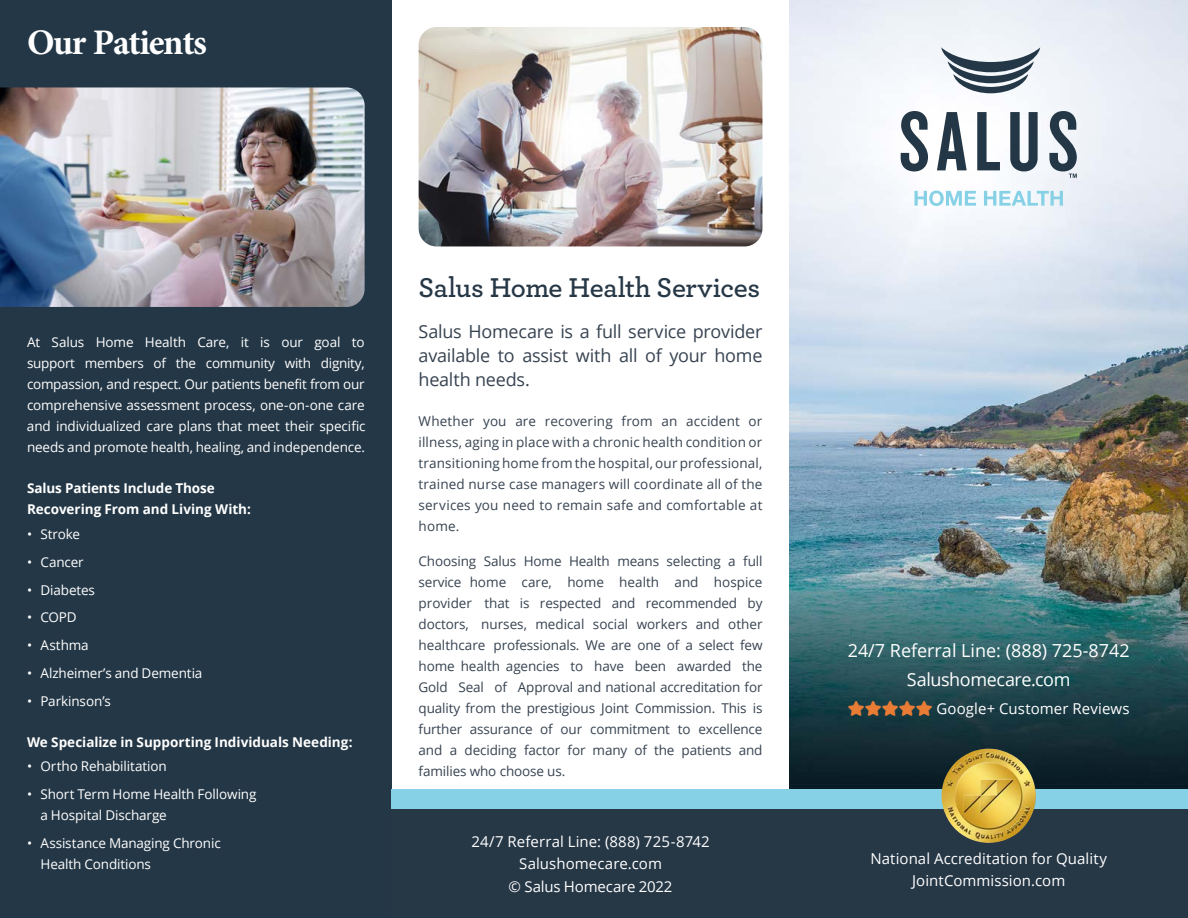
<style>
.page{position:relative;width:1188px;height:918px;background:#fff}
.page>*{position:absolute;margin:0;border:0;box-sizing:border-box;transform-origin:0 0}
.t1{font:700 36px "Minion Pro";letter-spacing:-.035em;color:#fff}
.t2{font:600 28.5px "Archer";letter-spacing:-.015em;color:#263746}
.t3{font:18px/24px "Open Sans";letter-spacing:-.015em;color:#374351;text-align:justify}
.t4{font:18px/28.5px "Open Sans";color:#fff;text-align:center}
.t5{font:15px/22.5px "Open Sans";letter-spacing:.005em;color:#fff;text-align:center}
.t6{font:13.5px/21px "Open Sans";letter-spacing:-.005em;color:#374351;text-align:justify}
.t7{font:13.5px/21px "Open Sans";letter-spacing:-.01em;color:#fff}
.t8{font:700 13.5px/21px "Open Sans";letter-spacing:-.005em;color:#fff}
</style>
<div class="page">
<div style="left:0;top:0;width:392px;height:918px;background:#243746"></div>
<img style="left:789px;top:0;width:399px;height:790px">
<div style="left:392px;top:809px;width:796px;height:109px;background:#263746"></div>
<div style="left:392px;top:790px;width:796px;height:19px;background:#86d1e6"></div>
<img style="left:0;top:87px;width:365px;height:220px">
<svg style="left:941px;top:47px;width:99px;height:46px"></svg>
<svg style="left:901px;top:111px;width:27px;height:60px"></svg>
<svg style="left:937px;top:112px;width:30px;height:58px"></svg>
<svg style="left:977px;top:112px;width:23px;height:58px"></svg>
<svg style="left:1010px;top:112px;width:28px;height:59px"></svg>
<svg style="left:1049px;top:111px;width:28px;height:67px"></svg>
<svg style="left:915px;top:191px;width:61px;height:15px"></svg>
<svg style="left:984px;top:191px;width:79px;height:15px"></svg>
<img style="left:941px;top:749px;width:95px;height:94px">
<img style="left:419px;top:27px;width:343px;height:219px">
<svg style="left:848px;top:700px;width:84px;height:16px"></svg>
<h1 class="t1" style="left:27px;top:17px;width:182px">Our Patients</h1>
<p class="t7" style="left:27px;top:331px;width:340px;text-align:justify">At Salus Home Health Care, it is our goal to support members of the community with dignity, compassion, and respect. Our patients benefit from our comprehensive assessment process, one-on-one care and individualized care plans that meet their specific needs and promote health, healing, and independence.</p>
<p class="t8" style="left:27px;top:477px;width:225px">Salus Patients Include Those<br>Recovering From and Living With:</p>
<p class="t7" style="left:27px;top:523px;width:55px">• Stroke</p>
<p class="t7" style="left:27px;top:551px;width:58px">• Cancer</p>
<p class="t7" style="left:27px;top:579px;width:70px">• Diabetes</p>
<p class="t7" style="left:27px;top:607px;width:51px">• COPD</p>
<p class="t7" style="left:27px;top:634px;width:63px">• Asthma</p>
<p class="t7" style="left:27px;top:662px;width:177px">• Alzheimer’s and Dementia</p>
<p class="t7" style="left:27px;top:690px;width:86px">• Parkinson’s</p>
<p class="t8" style="left:27px;top:731px;width:327px">We Specialize in Supporting Individuals Needing:</p>
<p class="t7" style="left:27px;top:756px;width:141px">• Ortho Rehabilitation</p>
<p class="t7" style="left:41px;top:783px;width:217px;text-indent:-14px">• Short Term Home Health Following a Hospital Discharge</p>
<p class="t7" style="left:40px;top:832px;width:182px;text-indent:-13px">• Assistance Managing Chronic<br>Health Conditions</p>
<h2 class="t2" style="left:419px;top:267px;width:343px">Salus Home Health Services</h2>
<h3 class="t3" style="left:419px;top:319px;width:345px">Salus Homecare is a full service provider available to assist with all of your home health needs.</h3>
<p class="t6" style="left:419px;top:410px;width:345px">Whether you are recovering from an accident or illness, aging in place with a chronic health condition or transitioning home from the hospital, our professional, trained nurse case managers will coordinate all of the services you need to remain safe and comfortable at home.</p>
<p class="t6" style="left:419px;top:550px;width:345px">Choosing Salus Home Health means selecting a full service home care, home health and hospice provider that is respected and recommended by doctors, nurses, medical social workers and other healthcare professionals. We are one of a select few home health agencies to have been awarded the Gold Seal of Approval and national accreditation for quality from the prestigious Joint Commission. This is further assurance of our commitment to excellence and a deciding factor for many of the patients and families who choose us.</p>
<p class="t5" style="left:471px;top:830px;width:240px">24/7 Referral Line: (888) 725-8742<br>Salushomecare.com<br>© Salus Homecare 2022</p>
<h3 class="t4" style="left:848px;top:636px;width:284px">24/7 Referral Line: (888) 725-8742<br>Salushomecare.com</h3>
<p class="t5" style="left:936px;top:697px;width:195px">Google+ Customer Reviews</p>
<p class="t5" style="left:870px;top:847px;width:238px">National Accreditation for Quality<br>JointCommission.com</p>
</div>
